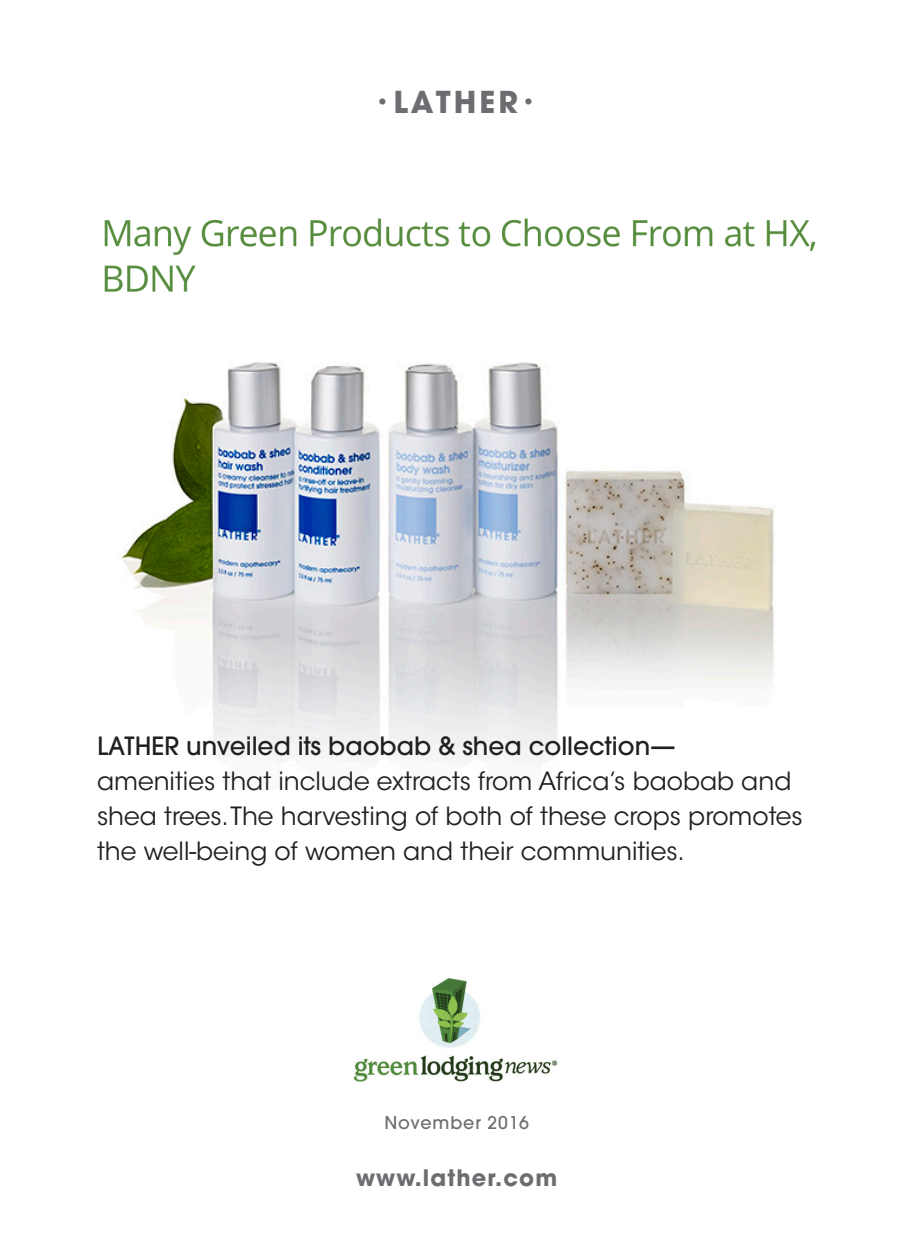
<style>
.page{position:relative;width:900px;height:1260px;background:#fff}
.page>*{position:absolute;margin:0;border:0;box-sizing:border-box;transform-origin:0 0}
.t1{font:700 30px "Avant Garde";letter-spacing:.1em;color:#6c6d70}
.t2{font:25px/35px "ITC Avant Garde Std";color:#231f20}
.t3{font:500 25px "Avant Garde";color:#231f20}
.t4{font:700 22.5px "Avant Garde";letter-spacing:.05em;color:#6c6d70}
.t5{font:500 17.5px "Avant Garde";letter-spacing:.05em;color:#6c6d70}
.s1{font-weight:500;font-size:20px}
</style>
<div class="page">
<img style="left:121px;top:362px;width:653px;height:391px">
<img style="left:353px;top:978px;width:205px;height:104px">
<img style="left:104px;top:218px;width:712px;height:74px">
<p class="t1" style="left:376px;top:83px;width:160px"><span class="s1">•</span> LATHER<span class="s1">•</span></p>
<p class="t3" style="left:97px;top:730px;width:580px">LATHER unveiled its baobab &amp; shea collection—</p>
<p class="t2" style="left:97px;top:763px;width:707px">amenities that include extracts from Africa’s baobab and shea trees. The harvesting of both of these crops promotes the well-being of women and their communities.</p>
<p class="t5" style="left:384px;top:1112px;width:146px">November 2016</p>
<p class="t4" style="left:356px;top:1163px;width:203px">www.lather.com</p>
</div>
